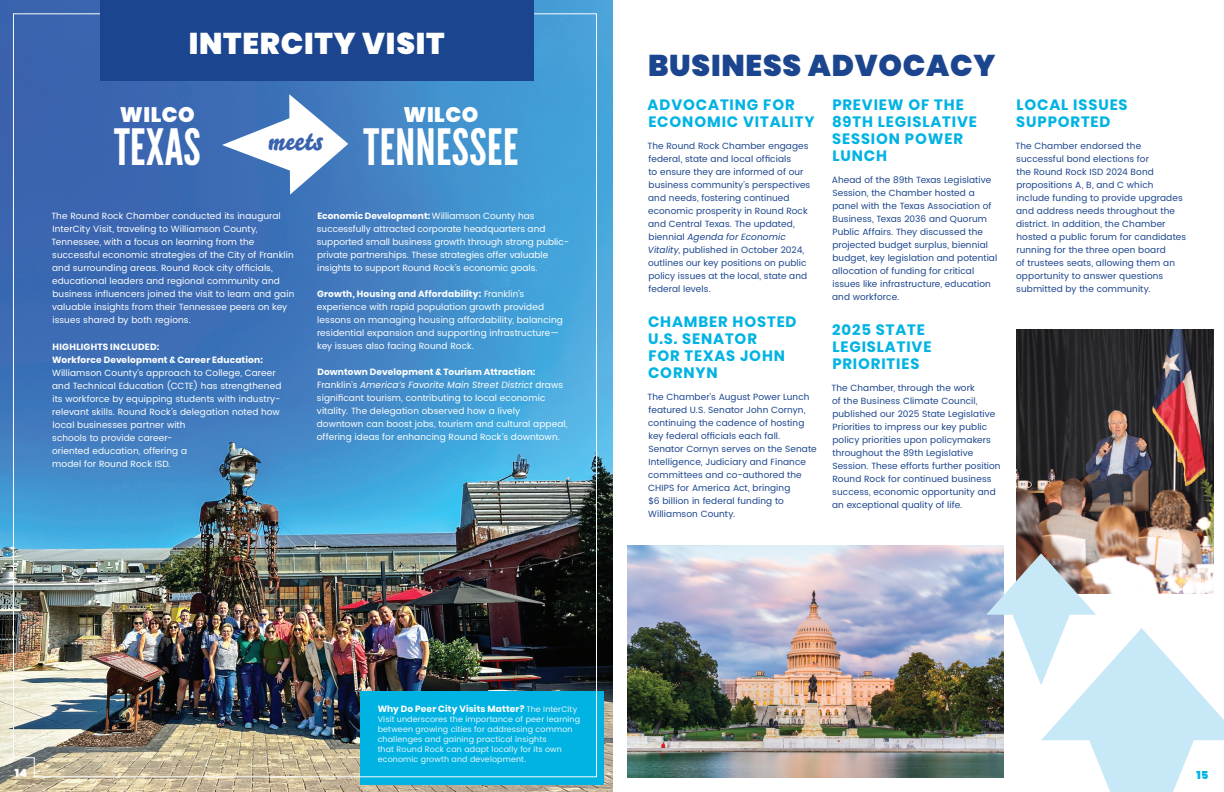
<style>
.page{position:relative;width:1224px;height:792px;background:#fff}
.page>*{position:absolute;margin:0;border:0;box-sizing:border-box;transform-origin:0 0}
.t1{font:50px "League Gothic";letter-spacing:.01em;color:#fff}
.t2{font:900 30px "Poppins";letter-spacing:.025em;color:#1b458e}
.t3{font:900 30px "Poppins";letter-spacing:.025em;color:#fff}
.t4{font:26px "Bello Script Pro";color:#3963af}
.t5{font:900 21px "Poppins";letter-spacing:.025em;color:#fff}
.t6{font:700 15px/17px "Poppins";letter-spacing:.06em;color:#00b3e3}
.t7{font:900 11px "Poppins";color:#00b3e3}
.t8{font:900 11px "Poppins";color:#fff}
.t9{font:9px/13px "Poppins";letter-spacing:.01em;color:#1b458e}
.t10{font:9px/13px "Poppins";letter-spacing:.01em;color:#fff}
.t11{font:700 9px/13px "Poppins";letter-spacing:.02em;color:#fff}
.t12{font:8px/10px "Poppins";letter-spacing:.015em;color:#e7f5fb}
.s1{font-weight:700}
.s2{font-style:italic}
.s3{font-weight:400;font-size:8px;color:#e7f5fb}
</style>
<div class="page">
<img style="left:0;top:0;width:612px;height:792px">
<div style="left:361px;top:691px;width:243px;height:93px;background:#00b3e3"></div>
<img style="left:12px;top:13px;width:586px;height:765px">
<div style="left:100px;top:0;width:433px;height:81px;background:#1b458e"></div>
<svg style="left:222px;top:94px;width:126px;height:101px"></svg>
<img style="left:628px;top:545px;width:376px;height:232px">
<img style="left:1016px;top:329px;width:198px;height:224px">
<svg style="left:986px;top:553px;width:238px;height:239px"></svg>
<h2 class="t3" style="left:189px;top:26px;width:257px">INTERCITY VISIT</h2>
<h3 class="t5" style="left:120px;top:102px;width:76px">WILCO</h3>
<h1 class="t1" style="left:114px;top:117px;width:88px">TEXAS</h1>
<h3 class="t4" style="left:268px;top:120px;width:56px">meets</h3>
<h3 class="t5" style="left:403px;top:102px;width:76px">WILCO</h3>
<h1 class="t1" style="left:363px;top:117px;width:156px">TENNESSEE</h1>
<p class="t10" style="left:51px;top:210px;width:244px">The Round Rock Chamber conducted its inaugural InterCity Visit, traveling to Williamson County, Tennessee, with a focus on learning from the successful economic strategies of the City of Franklin and surrounding areas. Round Rock city officials, educational leaders and regional community and business influencers joined the visit to learn and gain valuable insights from their Tennessee peers on key issues shared by both regions.</p>
<p class="t11" style="left:52px;top:340px;width:212px">HIGHLIGHTS INCLUDED:<br>Workforce Development &amp; Career Education:</p>
<p class="t10" style="left:52px;top:367px;width:231px">Williamson County’s approach to College, Career and Technical Education (CCTE) has strengthened its workforce by equipping students with industry&shy;relevant skills. Round Rock’s delegation noted how local businesses partner with<br>schools to provide career-<br>oriented education, offering a<br>model for Round Rock ISD.</p>
<p class="t10" style="left:317px;top:209px;width:253px"><span class="s1">Economic Development:</span> Williamson County has successfully attracted corporate headquarters and supported small business growth through strong public&shy;private partnerships. These strategies offer valuable insights to support Round Rock’s economic goals.</p>
<p class="t10" style="left:317px;top:288px;width:248px"><span class="s1">Growth, Housing and Affordability:</span> Franklin’s experience with rapid population growth provided lessons on managing housing affordability, balancing residential expansion and supporting infrastructure— key issues also facing Round Rock.</p>
<p class="t10" style="left:317px;top:366px;width:252px"><span class="s1">Downtown Development &amp; Tourism Attraction:<br></span>Franklin’s <span class="s2">America’s Favorite Main Street District</span> draws significant tourism, contributing to local economic vitality. The delegation observed how a lively downtown can boost jobs, tourism and cultural appeal, offering ideas for enhancing Round Rock’s downtown.</p>
<h2 class="t2" style="left:648px;top:48px;width:349px">BUSINESS ADVOCACY</h2>
<h3 class="t6" style="left:648px;top:97px;width:168px">ADVOCATING FOR<br>ECONOMIC VITALITY</h3>
<p class="t9" style="left:648px;top:140px;width:164px">The Round Rock Chamber engages federal, state and local officials<br>to ensure they are informed of our business community’s perspectives and needs, fostering continued economic prosperity in Round Rock and Central Texas. The updated, biennial <span class="s2">Agenda for Economic<br>Vitality</span>, published in October 2024, outlines our key positions on public policy issues at the local, state and federal levels.</p>
<h3 class="t6" style="left:648px;top:314px;width:150px">CHAMBER HOSTED<br>U.S. SENATOR<br>FOR TEXAS JOHN<br>CORNYN</h3>
<p class="t9" style="left:648px;top:391px;width:171px">The Chamber’s August Power Lunch featured U.S. Senator John Cornyn, continuing the cadence of hosting key federal officials each fall.<br>Senator Cornyn serves on the Senate<br>Intelligence, Judiciary and Finance committees and co-authored the<br>CHIPS for America Act, bringing<br>$6 billion in federal funding to<br>Williamson County.</p>
<h3 class="t6" style="left:832px;top:97px;width:146px">PREVIEW OF THE<br>89TH LEGISLATIVE<br>SESSION POWER<br>LUNCH</h3>
<p class="t9" style="left:832px;top:174px;width:167px">Ahead of the 89th Texas Legislative Session, the Chamber hosted a panel with the Texas Association of Business, Texas 2036 and Quorum Public Affairs. They discussed the projected budget surplus, biennial budget, key legislation and potential allocation of funding for critical issues like infrastructure, education and workforce.</p>
<h3 class="t6" style="left:832px;top:322px;width:101px">2025 STATE<br>LEGISLATIVE<br>PRIORITIES</h3>
<p class="t9" style="left:832px;top:382px;width:171px">The Chamber, through the work<br>of the Business Climate Council, published our 2025 State Legislative Priorities to impress our key public policy priorities upon policymakers throughout the 89th Legislative Session. These efforts further position Round Rock for continued business success, economic opportunity and an exceptional quality of life.</p>
<h3 class="t6" style="left:1016px;top:97px;width:113px">LOCAL ISSUES<br>SUPPORTED</h3>
<p class="t9" style="left:1016px;top:140px;width:172px">The Chamber endorsed the successful bond elections for<br>the Round Rock ISD 2024 Bond propositions A, B, and C which include funding to provide upgrades and address needs throughout the district. In addition, the Chamber hosted a public forum for candidates running for the three open board<br>of trustees seats, allowing them an opportunity to answer questions submitted by the community.</p>
<p class="t8" style="left:15px;top:767px;width:14px">14</p>
<p class="t11" style="left:378px;top:702px;width:201px">Why Do Peer City Visits Matter? <span class="s3">The InterCity</span></p>
<p class="t12" style="left:378px;top:715px;width:204px">Visit underscores the importance of peer learning between growing cities for addressing common challenges and gaining practical insights<br>that Round Rock can adapt locally for its own economic growth and development.</p>
<p class="t7" style="left:1197px;top:769px;width:13px">15</p>
</div>
